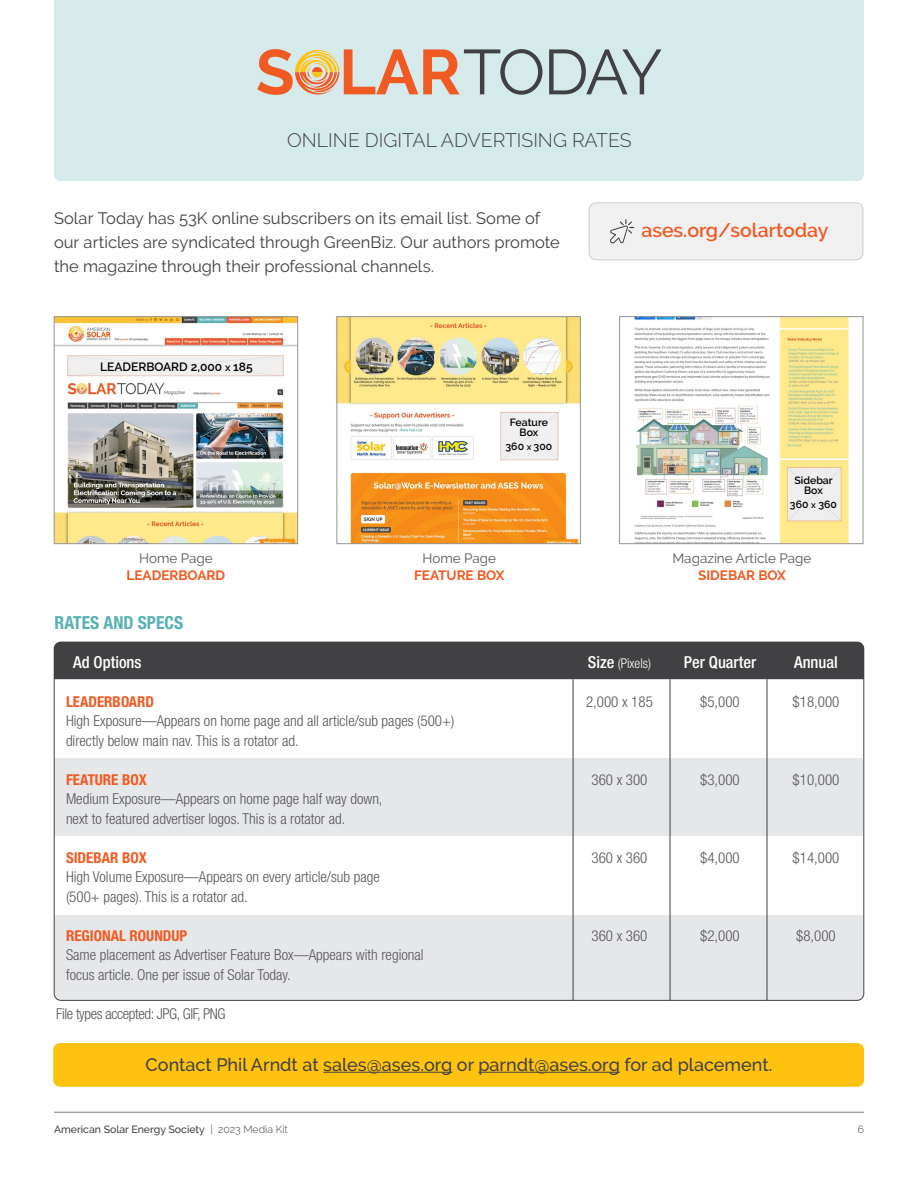
<style>
.page{position:relative;width:918px;height:1188px;background:#fff}
.page>*{position:absolute;margin:0;border:0;box-sizing:border-box;transform-origin:0 0}
.t1{font:300 19.5px "Raleway";color:#414042}
.t2{font:600 19.5px "Raleway";color:#f15a22}
.t3{font:500 18px "Raleway";color:#414042}
.t4{font:700 condensed 18px "Helvetica Neue";color:#57b1b5}
.t5{font:16.5px/24px "Raleway";color:#414042}
.t6{font:500 condensed 16.5px "Helvetica Neue";color:#fff}
.t7{font:300 condensed 15px/19.5px "Helvetica Neue";color:#565659}
.t8{font:700 condensed 15px "Helvetica Neue";color:#f15a22}
.t9{font:300 condensed 15px "Helvetica Neue";letter-spacing:-.025em;color:#565659}
.t10{font:13.5px "Raleway";color:#565659}
.t11{font:700 13.5px "Raleway";color:#f15a22}
.t12{font:300 condensed 13.5px "Helvetica Neue";color:#fff}
.t13{font:600 12px "Raleway";color:#000}
.t14{font:500 10.5px "Raleway";color:#414042}
.t15{font:600 10.5px/10.5px "Raleway";color:#000;text-align:center}
.t16{font:300 10.5px "Raleway";color:#414042}
.s1{font-size:10.5px}
.s2{font-size:9px}
.s3{font-weight:500;font-size:16.5px}
.s4{font-weight:300}
</style>
<div class="page">
<hr style="left:54px;top:1112px;width:810px;height:1px;background:#808285">
<div style="left:55px;top:759px;width:808px;height:77px;background:#e6e7e8"></div>
<div style="left:55px;top:915px;width:808px;height:85px;background:#e6e7e8"></div>
<img style="left:56px;top:318px;width:240px;height:224px">
<div style="left:54px;top:316px;width:244px;height:228px;border:1px solid #939598"></div>
<img style="left:339px;top:318px;width:240px;height:224px">
<div style="left:337px;top:316px;width:244px;height:228px;border:1px solid #939598"></div>
<img style="left:634px;top:318px;width:215px;height:224px">
<div style="left:619px;top:316px;width:244px;height:228px;border:1px solid #939598"></div>
<div style="left:54px;top:642px;width:810px;height:37px;background:#414042"></div>
<div style="left:54px;top:0;width:810px;height:181px;background:#d5eaea"></div>
<svg style="left:549px;top:49px;width:113px;height:45px;background:#aebdbe"></svg>
<svg style="left:257px;top:49px;width:285px;height:46px;background:#d5b59f"></svg>
<div style="left:53px;top:1043px;width:811px;height:44px;background:#ffc20e;border-radius:7px"></div>
<hr style="left:323px;top:1072px;width:129px;height:1px;background:#414042">
<hr style="left:478px;top:1072px;width:142px;height:1px;background:#414042">
<div style="left:589px;top:203px;width:274px;height:57px;background:#f1f1f2;border-radius:7px"></div>
<div style="left:589px;top:203px;width:274px;height:57px;border:1px solid #cccecf;border-radius:7px"></div>
<svg style="left:610px;top:219px;width:24px;height:25px"></svg>
<hr style="left:670px;top:679px;width:1px;height:321px;background:#414042">
<hr style="left:767px;top:679px;width:1px;height:321px;background:#414042">
<hr style="left:573px;top:679px;width:1px;height:321px;background:#414042">
<h1 class="t1" style="left:287px;top:129px;width:346px">ONLINE DIGITAL ADVERTISING RATES</h1>
<p class="t5" style="left:54px;top:206px;width:507px">Solar Today has 53K online subscribers on its email list. Some of our articles are syndicated through GreenBiz. Our authors promote the magazine through their professional channels.</p>
<h1 class="t2" style="left:641px;top:219px;width:189px">ases.org/solartoday</h1>
<p class="t13" style="left:100px;top:359px;width:154px">LEADERBOARD 2,000 <span class="s1">x</span> 185</p>
<p class="t10" style="left:139px;top:551px;width:75px">Home Page</p>
<p class="t11" style="left:127px;top:567px;width:100px">LEADERBOARD</p>
<p class="t4" style="left:55px;top:611px;width:130px">RATES AND SPECS</p>
<p class="t15" style="left:510px;top:417px;width:39px">Feature<br>Box</p>
<p class="t15" style="left:506px;top:441px;width:48px">360 <span class="s2">x</span> 300</p>
<p class="t10" style="left:423px;top:551px;width:75px">Home Page</p>
<p class="t11" style="left:414px;top:567px;width:92px">FEATURE BOX</p>
<p class="t15" style="left:794px;top:475px;width:40px">Sidebar<br>Box</p>
<p class="t15" style="left:790px;top:499px;width:49px">360 <span class="s2">x</span> 360</p>
<p class="t10" style="left:673px;top:551px;width:140px">Magazine Article Page</p>
<p class="t11" style="left:698px;top:567px;width:89px">SIDEBAR BOX</p>
<p class="t6" style="left:73px;top:652px;width:70px">Ad Options</p>
<p class="t12" style="left:588px;top:655px;width:65px"><span class="s3">Size</span> (Pixels)</p>
<p class="t6" style="left:684px;top:652px;width:74px">Per Quarter</p>
<p class="t6" style="left:794px;top:652px;width:45px">Annual</p>
<p class="t8" style="left:66px;top:692px;width:90px">LEADERBOARD</p>
<p class="t7" style="left:586px;top:692px;width:68px">2,000 x 185</p>
<p class="t7" style="left:700px;top:692px;width:41px">$5,000</p>
<p class="t7" style="left:793px;top:692px;width:48px">$18,000</p>
<p class="t7" style="left:66px;top:711px;width:390px">High Exposure—Appears on home page and all article/sub pages (500+) directly below main nav. This is a rotator ad.</p>
<p class="t8" style="left:66px;top:770px;width:82px">FEATURE BOX</p>
<p class="t7" style="left:592px;top:770px;width:57px">360 x 300</p>
<p class="t7" style="left:700px;top:770px;width:41px">$3,000</p>
<p class="t7" style="left:793px;top:770px;width:48px">$10,000</p>
<p class="t7" style="left:66px;top:789px;width:318px">Medium Exposure—Appears on home page half way down, next to featured advertiser logos. This is a rotator ad.</p>
<p class="t8" style="left:66px;top:848px;width:82px">SIDEBAR BOX</p>
<p class="t7" style="left:592px;top:848px;width:57px">360 x 360</p>
<p class="t7" style="left:700px;top:848px;width:41px">$4,000</p>
<p class="t7" style="left:793px;top:848px;width:48px">$14,000</p>
<p class="t7" style="left:66px;top:867px;width:316px">High Volume Exposure—Appears on every article/sub page (500+ pages). This is a rotator ad.</p>
<p class="t8" style="left:66px;top:926px;width:123px">REGIONAL ROUNDUP</p>
<p class="t7" style="left:592px;top:926px;width:57px">360 x 360</p>
<p class="t7" style="left:700px;top:926px;width:41px">$2,000</p>
<p class="t7" style="left:796px;top:926px;width:41px">$8,000</p>
<p class="t7" style="left:66px;top:945px;width:359px">Same placement as Advertiser Feature Box—Appears with regional focus article. One per issue of Solar Today.</p>
<p class="t9" style="left:56px;top:1005px;width:171px">File types accepted: JPG, GIF, PNG</p>
<p class="t3" style="left:146px;top:1054px;width:628px">Contact Phil Arndt at sales@ases.org or parndt@ases.org for ad placement.</p>
<p class="t14" style="left:54px;top:1124px;width:235px">American Solar Energy Society <span class="s4">| 2023 Media Kit</span></p>
<p class="t16" style="left:858px;top:1124px;width:8px">6</p>
</div>
